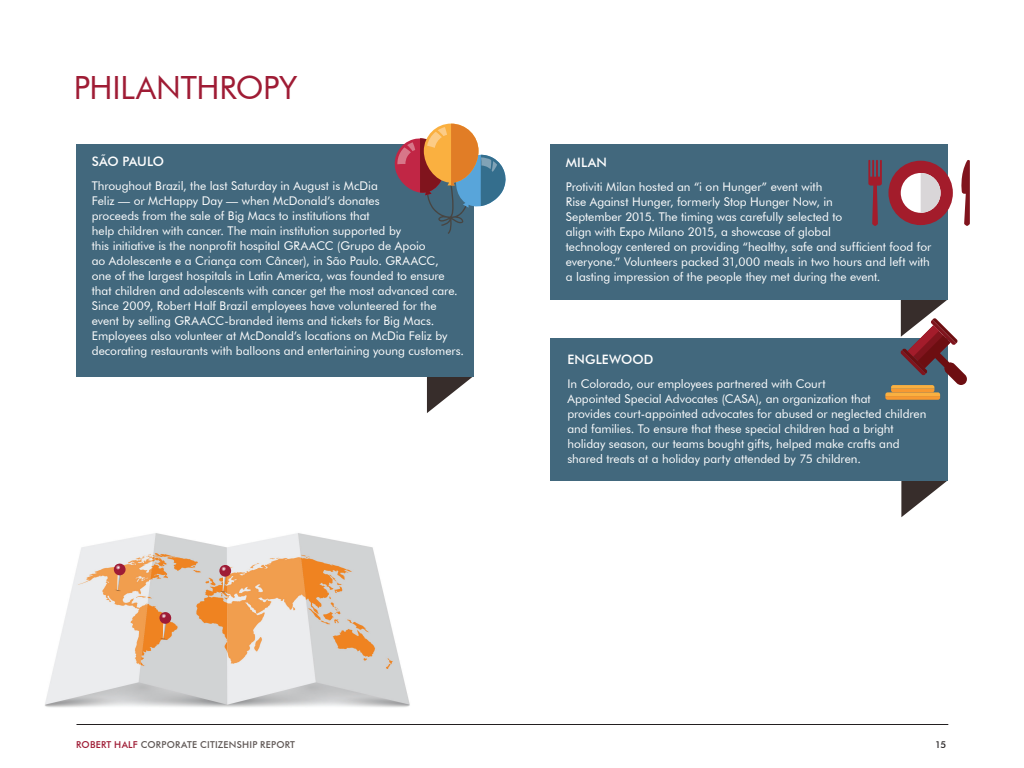
<style>
.page{position:relative;width:1024px;height:768px;background:#fff}
.page>*{position:absolute;margin:0;border:0;box-sizing:border-box;transform-origin:0 0}
.t1{font:32px "Futura BT";letter-spacing:-.01em;color:#9f1c35}
.t2{font:500 13px "Futura BT";letter-spacing:.01em;color:#fff}
.t3{font:500 13px "Futura BT";letter-spacing:-.02em;color:#fff}
.t4{font:12px/15px "Futura BT";letter-spacing:-.005em;color:#fff}
.t5{font:500 9.5px "Futura BT";letter-spacing:.02em;color:#605856}
.t6{font:500 9.5px "Futura BT";color:#231f20}
.s1{color:#9f1c35}
</style>
<div class="page">
<img style="left:45px;top:123px;width:908px;height:602px">
<svg style="left:158px;top:612px;width:14px;height:28px"></svg>
<svg style="left:112px;top:563px;width:14px;height:29px"></svg>
<svg style="left:218px;top:565px;width:13px;height:28px"></svg>
<hr style="left:76px;top:724px;width:872px;height:1px;background:#231f20">
<svg style="left:427px;top:376px;width:46px;height:37px"></svg>
<div style="left:76px;top:144px;width:398px;height:232px;background:#42687d"></div>
<svg style="left:901px;top:481px;width:47px;height:36px"></svg>
<div style="left:551px;top:338px;width:397px;height:143px;background:#42687d"></div>
<svg style="left:885px;top:300px;width:82px;height:100px"></svg>
<div style="left:550px;top:144px;width:398px;height:156px;background:#42687d"></div>
<svg style="left:868px;top:160px;width:14px;height:66px"></svg>
<svg style="left:961px;top:160px;width:9px;height:66px"></svg>
<div style="left:888px;top:161px;width:65px;height:64px;background:#a31c2b;border-radius:50%"></div>
<div style="left:901px;top:173px;width:40px;height:40px;background:#fff;border-radius:50%"></div>
<svg style="left:921px;top:173px;width:20px;height:40px"></svg>
<svg style="left:392px;top:124px;width:117px;height:110px"></svg>
<h1 class="t1" style="left:74px;top:69px;width:225px">PHILANTHROPY</h1>
<p class="t3" style="left:92px;top:154px;width:74px">SÃO PAULO</p>
<p class="t4" style="left:92px;top:179px;width:374px">Throughout Brazil, the last Saturday in August is McDia<br>Feliz — or McHappy Day — when McDonald’s donates<br>proceeds from the sale of Big Macs to institutions that<br>help children with cancer. The main institution supported by<br>this initiative is the nonprofit hospital GRAACC (Grupo de Apoio<br>ao Adolescente e a Criança com Câncer), in São Paulo. GRAACC,<br>one of the largest hospitals in Latin America, was founded to ensure that children and adolescents with cancer get the most advanced care.<br>Since 2009, Robert Half Brazil employees have volunteered for the event by selling GRAACC-branded items and tickets for Big Macs.<br>Employees also volunteer at McDonald’s locations on McDia Feliz by decorating restaurants with balloons and entertaining young customers.</p>
<p class="t2" style="left:566px;top:154px;width:43px">MILAN</p>
<p class="t4" style="left:566px;top:179px;width:367px">Protiviti Milan hosted an “i on Hunger” event with<br>Rise Against Hunger, formerly Stop Hunger Now, in<br>September 2015. The timing was carefully selected to<br>align with Expo Milano 2015, a showcase of global<br>technology centered on providing “healthy, safe and sufficient food for everyone.” Volunteers packed 31,000 meals in two hours and left with a lasting impression of the people they met during the event.</p>
<p class="t2" style="left:567px;top:352px;width:87px">ENGLEWOOD</p>
<p class="t4" style="left:567px;top:376px;width:360px">In Colorado, our employees partnered with Court<br>Appointed Special Advocates (CASA), an organization that<br>provides court-appointed advocates for abused or neglected children and families. To ensure that these special children had a bright holiday season, our teams bought gifts, helped make crafts and shared treats at a holiday party attended by 75 children.</p>
<p class="t5" style="left:76px;top:739px;width:220px"><span class="s1">ROBERT HALF</span> CORPORATE CITIZENSHIP REPORT</p>
<p class="t6" style="left:935px;top:739px;width:12px">15</p>
</div>
